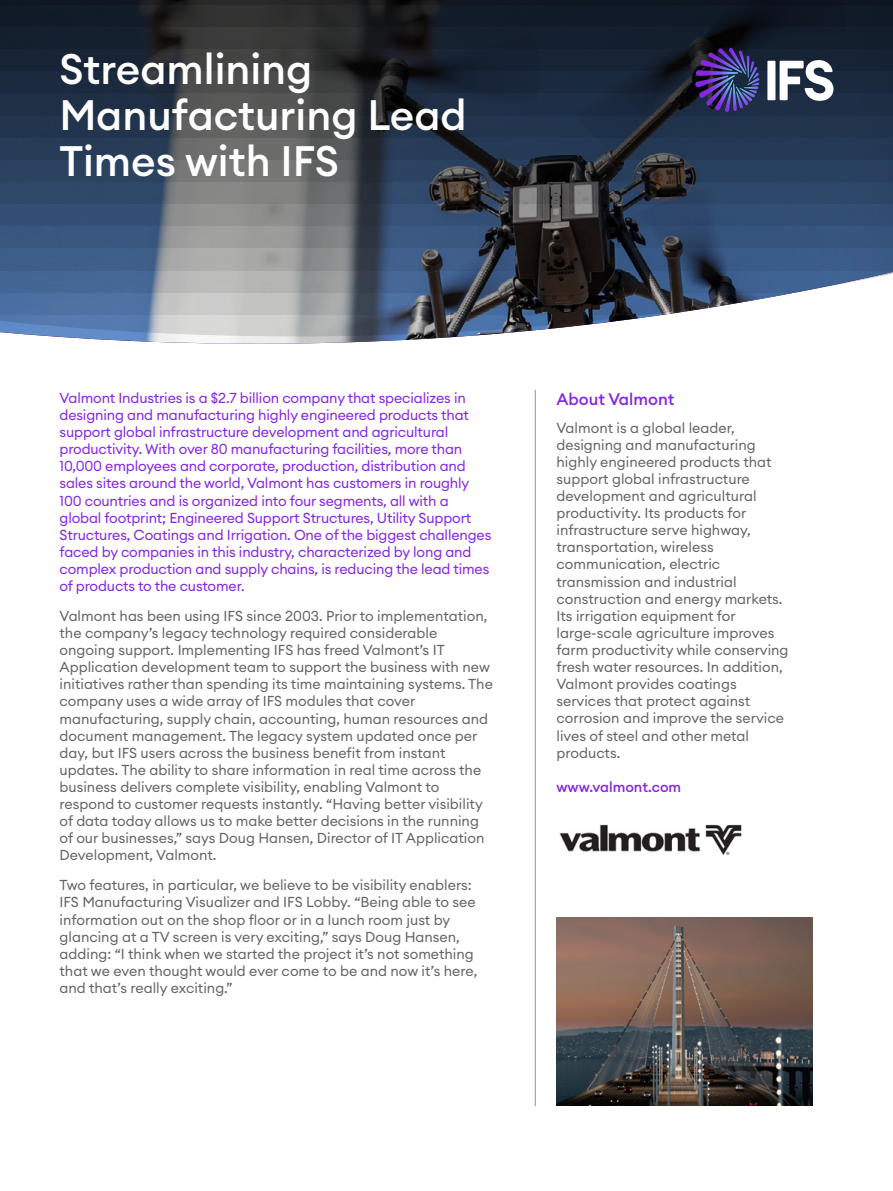
<style>
.page{position:relative;width:893px;height:1191px;background:#fff}
.page>*{position:absolute;margin:0;border:0;box-sizing:border-box;transform-origin:0 0}
.t1{font:500 42px/46.2px "Euclid Circular A";color:#fff}
.t2{font:500 16.5px "Euclid Circular A";color:#8526e3}
.t3{font:14.25px/17.1px "Euclid Circular A";color:#656565}
.t4{font:14.25px/17.1px "Euclid Circular A";letter-spacing:-.01em;color:#8526e3}
.t5{font:500 14.25px "Euclid Circular A";color:#8526e3}
</style>
<div class="page">
<img style="left:48px;top:336px;width:419px;height:8px">
<svg style="left:0;top:0;width:893px;height:336px;background:#404c5d"></svg>
<img style="left:559px;top:824px;width:183px;height:32px">
<hr style="left:535px;top:390px;width:1px;height:716px;background:#919191">
<svg style="left:767px;top:60px;width:66px;height:41px"></svg>
<svg style="left:695px;top:48px;width:65px;height:63px;background:#3c3472"></svg>
<img style="left:556px;top:917px;width:256px;height:189px">
<h1 class="t1" style="left:60px;top:46px;width:409px">Streamlining<br>Manufacturing Lead<br>Times with IFS</h1>
<p class="t4" style="left:60px;top:389px;width:433px">Valmont Industries is a $2.7 billion company that specializes in designing and manufacturing highly engineered products that support global infrastructure development and agricultural productivity. With over 80 manufacturing facilities, more than 10,000 employees and corporate, production, distribution and sales sites around the world, Valmont has customers in roughly 100 countries and is organized into four segments, all with a global footprint; Engineered Support Structures, Utility Support Structures, Coatings and Irrigation. One of the biggest challenges faced by companies in this industry, characterized by long and complex production and supply chains, is reducing the lead times of products to the customer.</p>
<p class="t3" style="left:60px;top:607px;width:435px">Valmont has been using IFS since 2003. Prior to implementation, the company’s legacy technology required considerable ongoing support. Implementing IFS has freed Valmont’s IT Application development team to support the business with new initiatives rather than spending its time maintaining systems. The company uses a wide array of IFS modules that cover manufacturing, supply chain, accounting, human resources and document management. The legacy system updated once per day, but IFS users across the business benefit from instant updates. The ability to share information in real time across the business delivers complete visibility, enabling Valmont to respond to customer requests instantly. “Having better visibility of data today allows us to make better decisions in the running of our businesses,” says Doug Hansen, Director of IT Application Development, Valmont.</p>
<p class="t3" style="left:60px;top:876px;width:419px">Two features, in particular, we believe to be visibility enablers:<br>IFS Manufacturing Visualizer and IFS Lobby. “Being able to see information out on the shop floor or in a lunch room just by glancing at a TV screen is very exciting,” says Doug Hansen, adding: “I think when we started the project it’s not something that we even thought would ever come to be and now it’s here, and that’s really exciting.”</p>
<p class="t2" style="left:556px;top:388px;width:119px">About Valmont</p>
<p class="t3" style="left:556px;top:419px;width:234px">Valmont is a global leader, designing and manufacturing highly engineered products that support global infrastructure development and agricultural productivity. Its products for infrastructure serve highway, transportation, wireless communication, electric transmission and industrial construction and energy markets.<br>Its irrigation equipment for large-scale agriculture improves farm productivity while conserving fresh water resources. In addition,<br>Valmont provides coatings services that protect against corrosion and improve the service lives of steel and other metal products.</p>
<p class="t5" style="left:556px;top:777px;width:126px">www.valmont.com</p>
</div>
